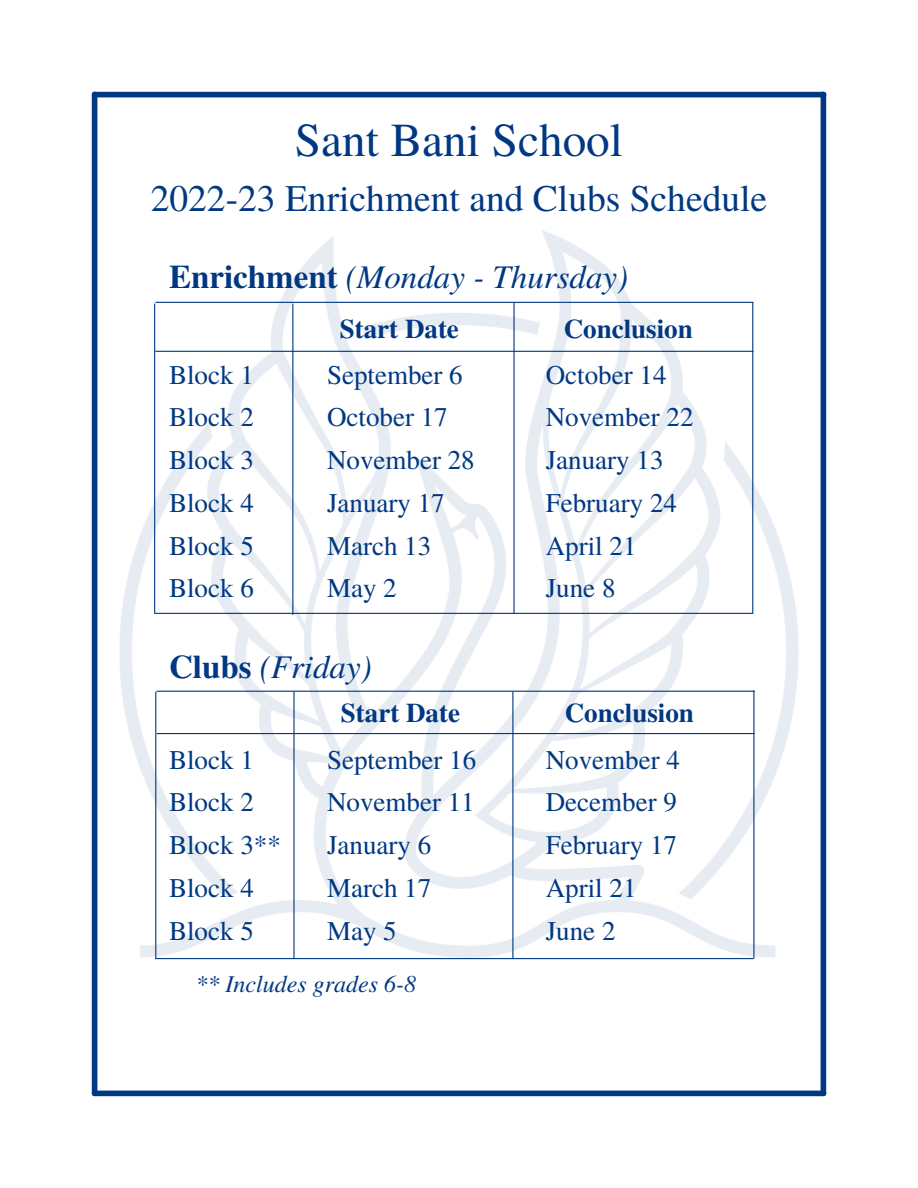
<style>
.page{position:relative;width:918px;height:1188px;background:#fff}
.page>*{position:absolute;margin:0;border:0;box-sizing:border-box;transform-origin:0 0}
.t1{font:47.25px "Te X Gyre Termes";color:#003882}
.t2{font:37.5px "Te X Gyre Termes";color:#003882}
.t3{font:italic 33px "Te X Gyre Termes";color:#003882}
.t4{font:27px/42.8px "Te X Gyre Termes";color:#003882}
.t5{font:700 27px "Te X Gyre Termes";color:#003882}
.t6{font:italic 24px "Te X Gyre Termes";color:#003882}
.s1{font-weight:700;font-style:normal}
</style>
<div class="page">
<div style="left:95px;top:92px;width:729px;height:5px;background:#003882"></div>
<div style="left:95px;top:1091px;width:729px;height:5px;background:#003882"></div>
<div style="left:821px;top:94px;width:5px;height:999px;background:#003882"></div>
<div style="left:92px;top:94px;width:5px;height:999px;background:#003882"></div>
<img style="left:119px;top:230px;width:680px;height:730px">
<hr style="left:156px;top:351px;width:597px;height:1px;background:#003882">
<hr style="left:155px;top:613px;width:598px;height:1px;background:#003882">
<hr style="left:156px;top:302px;width:597px;height:1px;background:#003882">
<hr style="left:154px;top:304px;width:1px;height:309px;background:#003882">
<hr style="left:752px;top:303px;width:1px;height:310px;background:#003882">
<hr style="left:513px;top:303px;width:2px;height:310px;background:#003882">
<hr style="left:292px;top:304px;width:1px;height:310px;background:#003882">
<hr style="left:156px;top:958px;width:597px;height:1px;background:#003882">
<hr style="left:157px;top:691px;width:597px;height:1px;background:#003882">
<hr style="left:155px;top:692px;width:1px;height:267px;background:#003882">
<hr style="left:512px;top:692px;width:1px;height:267px;background:#003882">
<hr style="left:293px;top:692px;width:2px;height:267px;background:#003882">
<hr style="left:157px;top:733px;width:597px;height:1px;background:#003882">
<hr style="left:753px;top:691px;width:1px;height:268px;background:#003882">
<h1 class="t1" style="left:295px;top:106px;width:330px">Sant Bani School</h1>
<h2 class="t2" style="left:151px;top:172px;width:618px">2022-23 Enrichment and Clubs Schedule</h2>
<p class="t3" style="left:169px;top:253px;width:461px"><span class="s1">Enrichment</span> (Monday - Thursday)</p>
<p class="t4" style="left:169px;top:352px;width:86px;text-align:justify">Block 1<br>Block 2<br>Block 3<br>Block 4<br>Block 5<br>Block 6</p>
<p class="t5" style="left:340px;top:307px;width:121px">Start Date</p>
<p class="t5" style="left:564px;top:307px;width:131px">Conclusion</p>
<p class="t4" style="left:327px;top:352px;width:149px">September 6<br>October 17<br>November 28<br>January 17<br>March 13<br>May 2</p>
<p class="t4" style="left:546px;top:352px;width:149px">October 14<br>November 22<br>January 13<br>February 24<br>April 21<br>June 8</p>
<p class="t3" style="left:169px;top:642px;width:204px"><span class="s1">Clubs</span> (Friday)</p>
<p class="t5" style="left:341px;top:692px;width:121px">Start Date</p>
<p class="t5" style="left:565px;top:692px;width:131px">Conclusion</p>
<p class="t4" style="left:169px;top:737px;width:113px">Block 1<br>Block 2<br>Block 3**<br>Block 4<br>Block 5</p>
<p class="t4" style="left:327px;top:737px;width:151px">September 16<br>November 11<br>January 6<br>March 17<br>May 5</p>
<p class="t4" style="left:546px;top:737px;width:136px">November 4<br>December 9<br>February 17<br>April 21<br>June 2</p>
<p class="t6" style="left:196px;top:966px;width:222px">** Includes grades 6-8</p>
</div>
